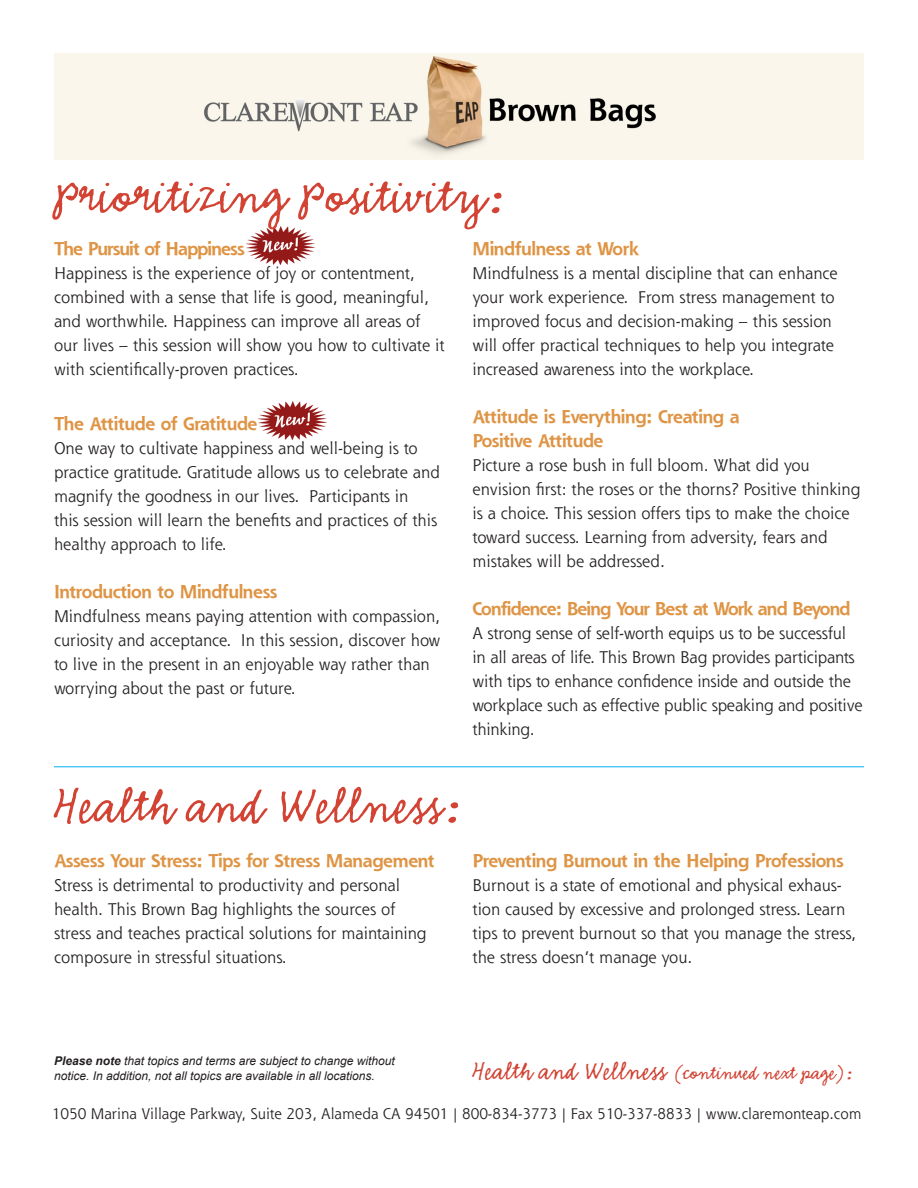
<style>
.page{position:relative;width:918px;height:1188px;background:#fff}
.page>*{position:absolute;margin:0;border:0;box-sizing:border-box;transform-origin:0 0}
.t1{font:54px "Emmascript MVB Std";color:#d24334}
.t2{font:21px "Emmascript MVB Std";color:#d24334}
.t3{font:700 18px/24px "Shannon";letter-spacing:-.025em;color:#de9444}
.t4{font:700 18px "Shannon";letter-spacing:-.05em;color:#de9444}
.t5{font:16.5px/24px "Shannon Std";color:#231f20}
.t6{font:15px "Shannon Std";color:#231f20}
.t7{font:italic 12px/15px "Arial";color:#231f20}
.s1{font-weight:700}
.s2{font-size:27px}
</style>
<div class="page">
<img style="left:259px;top:401px;width:68px;height:39px">
<img style="left:246px;top:226px;width:69px;height:38px">
<img style="left:54px;top:54px;width:810px;height:105px">
<hr style="left:54px;top:766px;width:810px;height:1px;background:#00aeef">
<p class="t1" style="left:54px;top:167px;width:451px">Prioritizing Positivity:</p>
<p class="t4" style="left:54px;top:238px;width:192px">The Pursuit of Happiness</p>
<p class="t5" style="left:54px;top:261px;width:392px">Happiness is the experience of joy or contentment, combined with a sense that life is good, meaningful, and worthwhile. Happiness can improve all areas of our lives – this session will show you how to cultivate it with scientifically-proven practices.</p>
<p class="t3" style="left:54px;top:411px;width:205px">The Attitude of Gratitude</p>
<p class="t5" style="left:54px;top:435px;width:387px">One way to cultivate happiness and well-being is to practice gratitude. Gratitude allows us to celebrate and magnify the goodness in our lives. Participants in<br>this session will learn the benefits and practices of this healthy approach to life.</p>
<p class="t3" style="left:54px;top:579px;width:225px">Introduction to Mindfulness</p>
<p class="t5" style="left:54px;top:603px;width:388px">Mindfulness means paying attention with compassion, curiosity and acceptance. In this session, discover how to live in the present in an enjoyable way rather than worrying about the past or future.</p>
<p class="t3" style="left:472px;top:236px;width:168px">Mindfulness at Work</p>
<p class="t5" style="left:472px;top:261px;width:367px">Mindfulness is a mental discipline that can enhance your work experience. From stress management to improved focus and decision-making – this session will offer practical techniques to help you integrate increased awareness into the workplace.</p>
<p class="t3" style="left:472px;top:404px;width:269px">Attitude is Everything: Creating a<br>Positive Attitude</p>
<p class="t5" style="left:472px;top:453px;width:389px">Picture a rose bush in full bloom. What did you envision first: the roses or the thorns? Positive thinking is a choice. This session offers tips to make the choice toward success. Learning from adversity, fears and mistakes will be addressed.</p>
<p class="t4" style="left:472px;top:598px;width:379px">Confidence: Being Your Best at Work and Beyond</p>
<p class="t5" style="left:472px;top:621px;width:392px">A strong sense of self-worth equips us to be successful in all areas of life. This Brown Bag provides participants with tips to enhance confidence inside and outside the workplace such as effective public speaking and positive thinking.</p>
<p class="t1" style="left:54px;top:776px;width:408px">Health and Wellness:</p>
<p class="t3" style="left:54px;top:849px;width:382px">Assess Your Stress: Tips for Stress Management</p>
<p class="t5" style="left:54px;top:873px;width:374px">Stress is detrimental to productivity and personal health. This Brown Bag highlights the sources of stress and teaches practical solutions for maintaining composure in stressful situations.</p>
<p class="t3" style="left:472px;top:849px;width:373px">Preventing Burnout in the Helping Professions</p>
<p class="t5" style="left:472px;top:873px;width:385px">Burnout is a state of emotional and physical exhaus&shy;tion caused by excessive and prolonged stress. Learn tips to prevent burnout so that you manage the stress, the stress doesn’t manage you.</p>
<p class="t7" style="left:54px;top:1053px;width:342px"><span class="s1">Please note</span> that topics and terms are subject to change without notice. In addition, not all topics are available in all locations.</p>
<p class="t6" style="left:52px;top:1104px;width:811px">1050 Marina Village Parkway, Suite 203, Alameda CA 94501 | 800-834-3773 | Fax 510-337-8833 | www.claremonteap.com</p>
<p class="t2" style="left:472px;top:1061px;width:381px"><span class="s2">Health and Wellness</span> (continued next page):</p>
</div>
